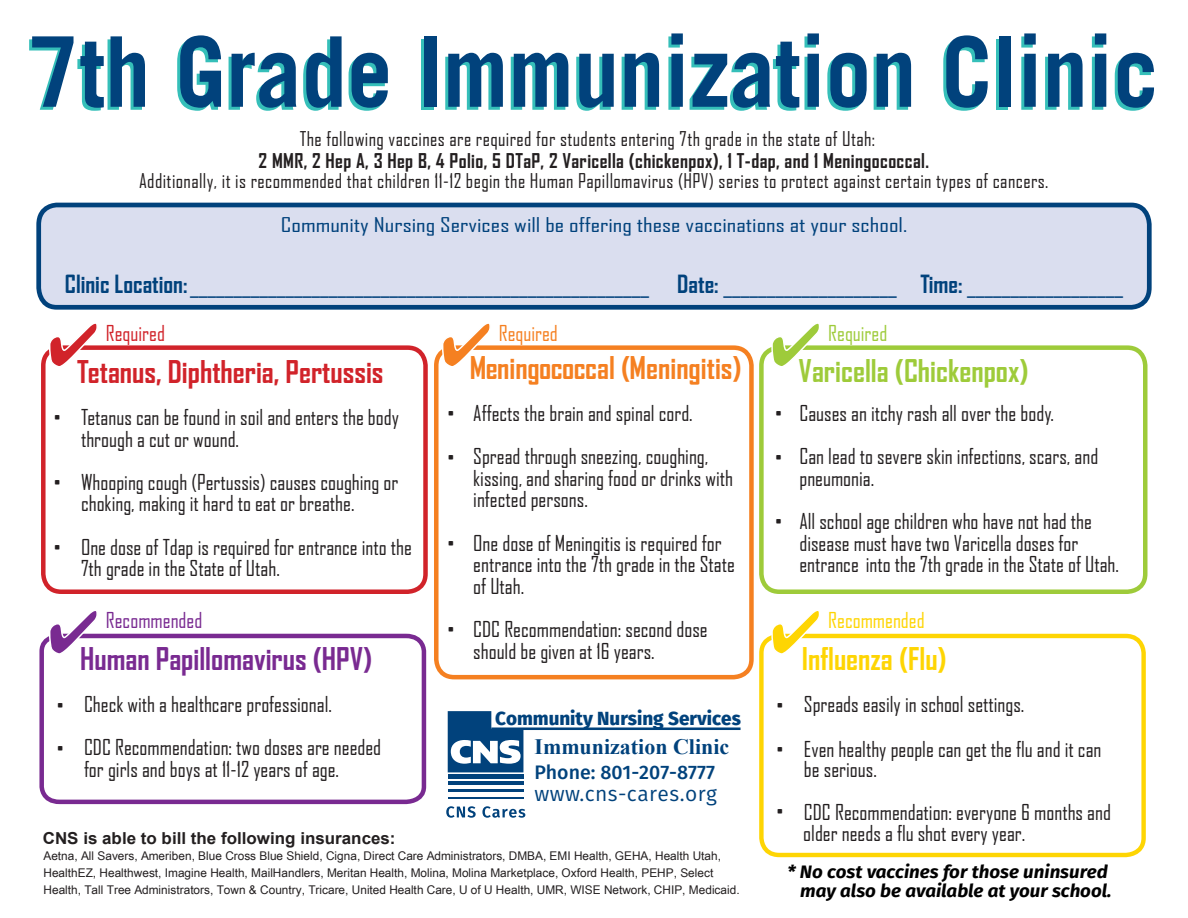
<style>
.page{position:relative;width:1188px;height:918px;background:#fff}
.page>*{position:absolute;margin:0;border:0;box-sizing:border-box;transform-origin:0 0}
.t1{font:700 97.5px "Trade Gothic LT";color:#01427c;scale:.93 1}
.t2{font:700 30px "Agency FB";color:#d1232a}
.t3{font:700 30px "Agency FB";color:#f58021}
.t4{font:700 30px "Agency FB";color:#792a91}
.t5{font:700 30px "Agency FB";color:#9ecb3a}
.t6{font:700 30px "Agency FB";color:#fed503}
.t7{font:24px "Agency FB";color:#01427c}
.t8{font:700 21.9px "Times New Roman";color:#01427c}
.t9{font:21px/21.6px "Agency FB";color:#231f20}
.t10{font:21px "Fira Sans";letter-spacing:.02em;color:#01427c}
.t11{font:21px "Agency FB";color:#792a91}
.t12{font:21px "Agency FB";color:#fed503}
.t13{font:21px "Agency FB";color:#d1232a}
.t14{font:21px "Agency FB";color:#f58021}
.t15{font:21px "Agency FB";color:#9ecb3a}
.t16{font:19.5px "Agency FB";letter-spacing:.02em;color:#231f20}
.t17{font:700 19.5px "Agency FB";letter-spacing:.02em;color:#231f20}
.t18{font:19.5px "Agency FB";color:#01427c;scale:1.29 1}
.t19{font:500 19.5px "Fira Sans";color:#01427c}
.t20{font:800 19.05px "Fira Sans";color:#01427c}
.t21{font:italic 700 18px/18.6px "Fira Sans";color:#000;text-align:right;scale:1.04 1}
.t22{font:700 16.5px "Arial";color:#231f20}
.t23{font:12px/17.4px "Arial Narrow";color:#231f20;scale:1.21 1}
.s1{font-weight:700}
.s2{font-size:15px}
</style>
<div class="page">
<div style="left:39px;top:205px;width:1110px;height:102px;background:#dadeef;border-radius:19px"></div>
<div style="left:36px;top:203px;width:1116px;height:107px;border:5px solid #01427c;border-radius:19px"></div>
<svg style="left:39px;top:633px;width:388px;height:172px"></svg>
<div style="left:759px;top:634px;width:387px;height:223px;border:4px solid #fed503;border-radius:18px"></div>
<div style="left:41px;top:345px;width:387px;height:249px;border:4px solid #d1232a;border-radius:18px"></div>
<div style="left:434px;top:345px;width:320px;height:334px;border:4px solid #f58021;border-radius:18px"></div>
<div style="left:759px;top:345px;width:388px;height:249px;border:4px solid #9ecb3a;border-radius:18px"></div>
<svg style="left:48px;top:323px;width:51px;height:43px"></svg>
<svg style="left:441px;top:323px;width:51px;height:43px"></svg>
<svg style="left:771px;top:323px;width:50px;height:43px"></svg>
<svg style="left:48px;top:611px;width:51px;height:45px"></svg>
<svg style="left:771px;top:611px;width:50px;height:43px"></svg>
<hr style="left:448px;top:797px;width:75px;height:1px;background:#01427c">
<hr style="left:448px;top:789px;width:75px;height:2px;background:#01427c">
<hr style="left:448px;top:781px;width:75px;height:4px;background:#01427c">
<div style="left:448px;top:774px;width:75px;height:5px;background:#01427c"></div>
<svg style="left:448px;top:711px;width:75px;height:61px"></svg>
<svg style="left:446px;top:806px;width:30px;height:12px"></svg>
<svg style="left:482px;top:806px;width:43px;height:12px"></svg>
<hr style="left:491px;top:727px;width:250px;height:3px;background:#01427c">
<h1 class="t1" style="left:29px;top:12px;width:1216px">7th Grade Immunization Clinic</h1>
<p class="t16" style="left:300px;top:127px;width:577px">The following vaccines are required for students entering 7th grade in the state of Utah:</p>
<p class="t17" style="left:259px;top:149px;width:672px">2 MMR, 2 Hep A, 3 Hep B, 4 Polio, 5 DTaP, 2 Varicella (chickenpox), 1 T-dap, and 1 Meningococcal.</p>
<p class="t16" style="left:139px;top:169px;width:911px">Additionally, it is recommended that children 11-12 begin the Human Papillomavirus (HPV) series to protect against certain types of cancers.</p>
<p class="t18" style="left:281px;top:213px;width:487px">Community Nursing Services will be offering these vaccinations at your school.</p>
<p class="t7" style="left:65px;top:270px;width:1060px"><span class="s1">Clinic Location:</span>_____________________________________________________ <span class="s1">Date:</span> ____________________ <span class="s1">Time:</span> __________________</p>
<p class="t13" style="left:106px;top:320px;width:61px">Required</p>
<p class="t14" style="left:499px;top:320px;width:61px">Required</p>
<p class="t15" style="left:828px;top:320px;width:61px">Required</p>
<h2 class="t3" style="left:470px;top:349px;width:273px">Meningococcal (Meningitis)</h2>
<p class="t9" style="left:448px;top:402px;width:247px"><span class="s2">•</span> Affects the brain and spinal cord.</p>
<p class="t9" style="left:473px;top:445px;width:261px;text-indent:-26px"><span class="s2">•</span> Spread through sneezing, coughing, kissing, and sharing food or drinks with infected persons.</p>
<p class="t9" style="left:473px;top:531px;width:263px;text-indent:-26px"><span class="s2">•</span> One dose of Meningitis is required for entrance into the 7th grade in the State of Utah.</p>
<p class="t9" style="left:473px;top:618px;width:236px;text-indent:-26px"><span class="s2">•</span> CDC Recommendation: second dose should be given at 16 years.</p>
<h2 class="t5" style="left:799px;top:352px;width:231px">Varicella (Chickenpox)</h2>
<p class="t9" style="left:775px;top:402px;width:280px"><span class="s2">•</span> Causes an itchy rash all over the body.</p>
<p class="t9" style="left:799px;top:445px;width:300px;text-indent:-24px"><span class="s2">•</span> Can lead to severe skin infections, scars, and pneumonia.</p>
<p class="t9" style="left:799px;top:510px;width:321px;text-indent:-24px"><span class="s2">•</span> All school age children who have not had the disease must have two Varicella doses for entrance into the 7th grade in the State of Utah.</p>
<h2 class="t2" style="left:77px;top:353px;width:308px">Tetanus, Diphtheria, Pertussis</h2>
<p class="t9" style="left:81px;top:406px;width:320px;text-indent:-27px"><span class="s2">•</span> Tetanus can be found in soil and enters the body through a cut or wound.</p>
<p class="t9" style="left:81px;top:471px;width:319px;text-indent:-27px"><span class="s2">•</span> Whooping cough (Pertussis) causes coughing or choking, making it hard to eat or breathe.</p>
<p class="t9" style="left:81px;top:536px;width:333px;text-indent:-27px"><span class="s2">•</span> One dose of Tdap is required for entrance into the<br>7th grade in the State of Utah.</p>
<p class="t11" style="left:106px;top:608px;width:98px">Recommended</p>
<p class="t12" style="left:828px;top:608px;width:98px">Recommended</p>
<h2 class="t4" style="left:80px;top:641px;width:293px">Human Papillomavirus (HPV)</h2>
<p class="t9" style="left:57px;top:693px;width:276px"><span class="s2">•</span> Check with a healthcare professional.</p>
<p class="t9" style="left:84px;top:736px;width:299px;text-indent:-27px"><span class="s2">•</span> CDC Recommendation: two doses are needed for girls and boys at 11-12 years of age.</p>
<h2 class="t6" style="left:802px;top:641px;width:146px">Influenza (Flu)</h2>
<p class="t9" style="left:777px;top:693px;width:249px"><span class="s2">•</span> Spreads easily in school settings.</p>
<p class="t9" style="left:804px;top:740px;width:299px;line-height:19.2px;text-indent:-27px"><span class="s2">•</span> Even healthy people can get the flu and it can be serious.</p>
<p class="t9" style="left:777px;top:801px;width:336px"><span class="s2">•</span> CDC Recommendation: everyone 6 months and</p>
<p class="t20" style="left:495px;top:705px;width:247px">Community Nursing Services</p>
<p class="t19" style="left:534px;top:759px;width:182px">Phone: 801-207-8777</p>
<p class="t10" style="left:534px;top:779px;width:184px">www.cns-cares.org</p>
<p class="t8" style="left:534px;top:731px;width:196px">Immunization Clinic</p>
<p class="t9" style="left:803px;top:822px;width:224px">older needs a flu shot every year.</p>
<p class="t22" style="left:43px;top:826px;width:354px">CNS is able to bill the following insurances:</p>
<p class="t23" style="left:43px;top:846px;width:577px">Aetna, All Savers, Ameriben, Blue Cross Blue Shield, Cigna, Direct Care Administrators, DMBA, EMI Health, GEHA, Health Utah,<br>HealthEZ, Healthwest, Imagine Health, MailHandlers, Meritan Health, Molina, Molina Marketplace, Oxford Health, PEHP, Select<br>Health, Tall Tree Administrators, Town &amp; Country, Tricare, United Health Care, U of U Health, UMR, WISE Network, CHIP, Medicaid.</p>
<p class="t21" style="left:787px;top:862px;width:313px">* No cost vaccines for those uninsured may also be available at your school.</p>
</div>
